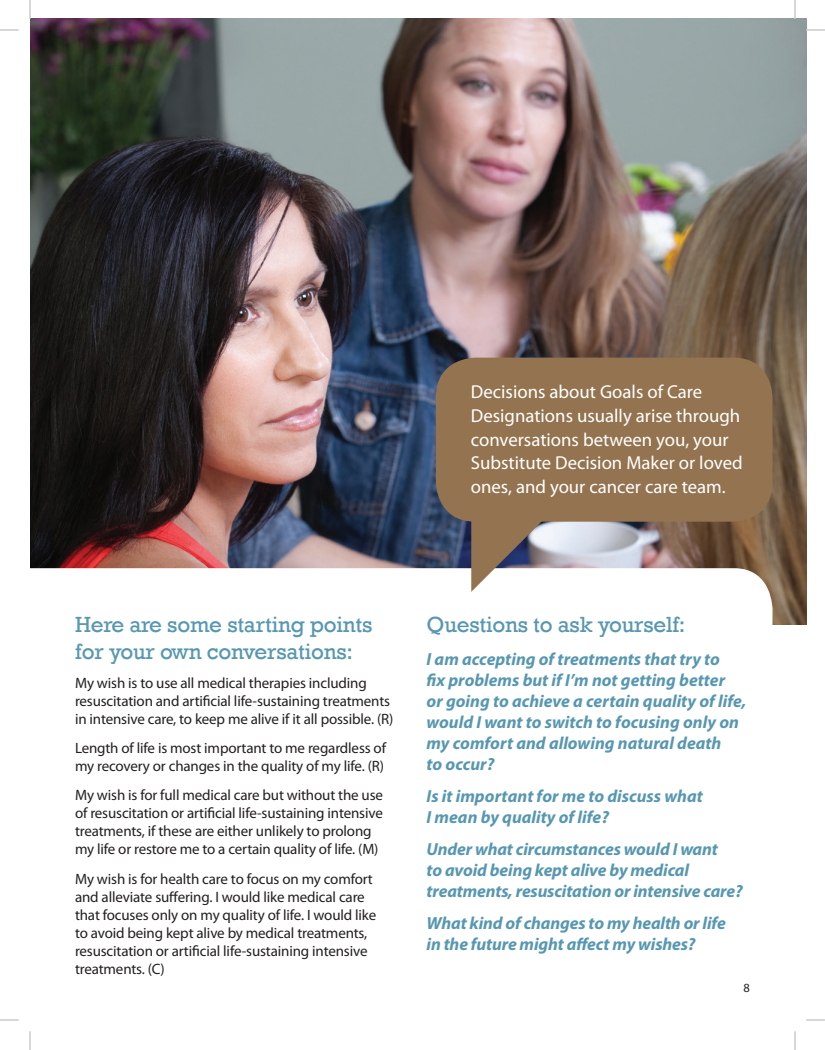
<style>
.page{position:relative;width:825px;height:1050px;background:#fff}
.page>*{position:absolute;margin:0;border:0;box-sizing:border-box;transform-origin:0 0}
.t1{font:22.5px/26.2px "Rockwell";letter-spacing:-.01em;color:#5797b1}
.t2{font:18.75px/23.8px "Myriad Pro";color:#fff}
.t3{font:italic 700 17.5px/21px "Myriad Pro";letter-spacing:-.005em;color:#5797b1}
.t4{font:15px/18px "Myriad Pro";letter-spacing:-.01em;color:#231f20}
.t5{font:12.5px "Myriad Pro";color:#231f20}
</style>
<div class="page">
<img style="left:30px;top:19px;width:776px;height:605px">
<svg style="left:30px;top:568px;width:742px;height:56px"></svg>
<div style="left:436px;top:358px;width:336px;height:164px;background:#947450;border-radius:39px"></div>
<svg style="left:471px;top:521px;width:88px;height:71px"></svg>
<svg style="left:794px;top:0;width:2px;height:19px"></svg>
<svg style="left:29px;top:0;width:2px;height:19px"></svg>
<svg style="left:806px;top:29px;width:19px;height:2px"></svg>
<svg style="left:0;top:29px;width:19px;height:2px"></svg>
<svg style="left:806px;top:1019px;width:19px;height:2px"></svg>
<svg style="left:0;top:1019px;width:19px;height:2px"></svg>
<svg style="left:794px;top:1031px;width:2px;height:19px"></svg>
<svg style="left:29px;top:1031px;width:2px;height:19px"></svg>
<p class="t2" style="left:471px;top:380px;width:273px">Decisions about Goals of Care Designations usually arise through conversations between you, your Substitute Decision Maker or loved ones, and your cancer care team.</p>
<h1 class="t1" style="left:75px;top:612px;width:299px">Here are some starting points for your own conversations:</h1>
<p class="t4" style="left:75px;top:674px;width:320px">My wish is to use all medical therapies including resuscitation and artificial life-sustaining treatments in intensive care, to keep me alive if it all possible. (R)</p>
<p class="t4" style="left:75px;top:739px;width:313px">Length of life is most important to me regardless of my recovery or changes in the quality of my life. (R)</p>
<p class="t4" style="left:75px;top:787px;width:309px">My wish is for full medical care but without the use of resuscitation or artificial life-sustaining intensive treatments, if these are either unlikely to prolong my life or restore me to a certain quality of life. (M)</p>
<p class="t4" style="left:75px;top:870px;width:303px">My wish is for health care to focus on my comfort and alleviate suffering. I would like medical care that focuses only on my quality of life. I would like to avoid being kept alive by medical treatments, resuscitation or artificial life-sustaining intensive treatments. (C)</p>
<h1 class="t1" style="left:427px;top:612px;width:260px">Questions to ask yourself:</h1>
<p class="t3" style="left:427px;top:649px;width:321px">I am accepting of treatments that try to<br>fix problems but if I’m not getting better<br>or going to achieve a certain quality of life, would I want to switch to focusing only on my comfort and allowing natural death<br>to occur?</p>
<p class="t3" style="left:427px;top:786px;width:278px">Is it important for me to discuss what<br>I mean by quality of life?</p>
<p class="t3" style="left:427px;top:839px;width:318px">Under what circumstances would I want<br>to avoid being kept alive by medical treatments, resuscitation or intensive care?</p>
<p class="t3" style="left:427px;top:913px;width:301px">What kind of changes to my health or life in the future might affect my wishes?</p>
<p class="t5" style="left:744px;top:981px;width:8px">8</p>
</div>
